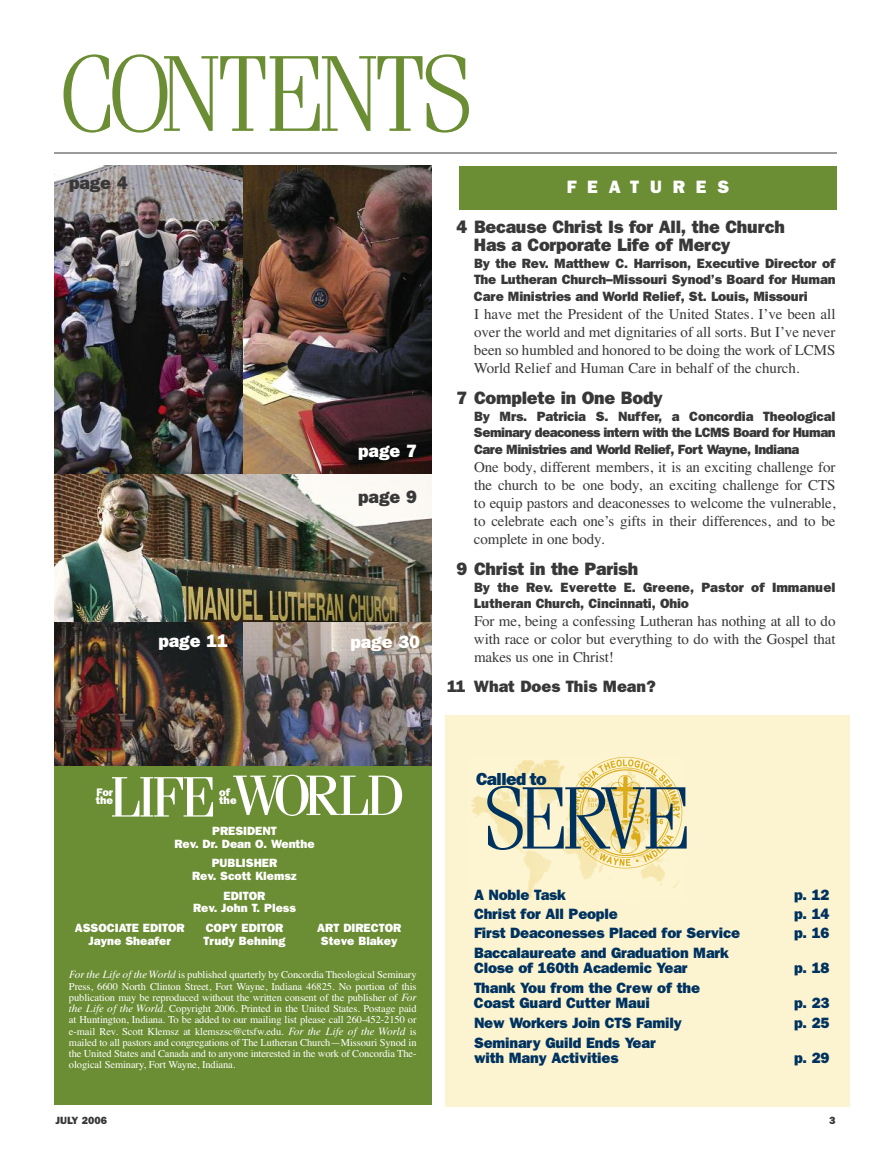
<style>
.page{position:relative;width:891px;height:1161px;background:#fff}
.page>*{position:absolute;margin:0;border:0;box-sizing:border-box;transform-origin:0 0}
.t1{font:300 108px "Fenice";letter-spacing:-.075em;color:#6b8d33}
.t2{font:300 88.5px "Fenice";letter-spacing:-.105em;color:#00325f}
.t3{font:57px "Fenice";letter-spacing:-.08em;color:#fff}
.t4{font:800 18px/18px "Franklin Gothic";letter-spacing:-.01em;color:#393839}
.t5{font:800 18px "Franklin Gothic";color:#fff}
.t6{font:800 18px "Franklin Gothic";letter-spacing:.6em;color:#fff}
.t7{font:800 17.55px "Franklin Gothic";letter-spacing:-.03em;color:#00325f}
.t8{font:800 16.5px "Franklin Gothic";color:#393839}
.t9{font:15px/18px "Times";letter-spacing:-.01em;color:#393839;text-align:justify}
.t10{font:800 15px/14.4px "Franklin Gothic";letter-spacing:-.01em;color:#00325f}
.t11{font:800 13.5px/16.5px "Franklin Gothic";letter-spacing:-.01em;color:#393839;text-align:justify}
.t12{font:800 12px/12.8px "Franklin Gothic";color:#fff;text-align:center}
.t13{font:800 10.95px/8.9px "Franklin Gothic";color:#fff}
.t14{font:10.5px/11.2px "Times";letter-spacing:-.01em;color:#fff;text-align:justify}
.t15{font:800 10.5px "Franklin Gothic";color:#393839}
.s1{font-family:"Times Ten Italic Os F"}
</style>
<div class="page">
<img style="left:243px;top:165px;width:189px;height:310px">
<img style="left:243px;top:622px;width:189px;height:144px">
<img style="left:54px;top:622px;width:189px;height:144px">
<div style="left:446px;top:716px;width:404px;height:391px;background:#fcf4d1"></div>
<img style="left:471px;top:760px;width:208px;height:138px">
<img style="left:54px;top:165px;width:189px;height:310px">
<div style="left:459px;top:166px;width:378px;height:44px;background:#6b8d33"></div>
<hr style="left:54px;top:153px;width:783px;height:1px;background:#393839">
<div style="left:54px;top:766px;width:378px;height:339px;background:#6b8d33"></div>
<img style="left:568px;top:756px;width:115px;height:114px">
<img style="left:54px;top:475px;width:378px;height:147px">
<h1 class="t1" style="left:57px;top:56px;width:420px">CONTENTS</h1>
<h3 class="t4" style="left:69px;top:174px;width:60px">page 4</h3>
<h3 class="t6" style="left:567px;top:176px;width:164px">FEATURES</h3>
<h3 class="t5" style="left:158px;top:631px;width:71px">page 11</h3>
<h3 class="t5" style="left:358px;top:440px;width:60px">page 7</h3>
<h3 class="t4" style="left:358px;top:487px;width:60px">page 9</h3>
<h3 class="t5" style="left:350px;top:632px;width:71px">page 30</h3>
<h3 class="t4" style="left:474px;top:218px;width:312px;text-indent:-18px">4 Because Christ Is for All, the Church<br>Has a Corporate Life of Mercy</h3>
<p class="t11" style="left:474px;top:255px;width:363px">By the Rev. Matthew C. Harrison, Executive Director of The Lutheran Church–Missouri Synod’s Board for Human Care Ministries and World Relief, St. Louis, Missouri</p>
<h3 class="t9" style="left:474px;top:305px;width:363px">I have met the President of the United States. I’ve been all over the world and met dignitaries of all sorts. But I’ve never been so humbled and honored to be doing the work of LCMS World Relief and Human Care in behalf of the church.</h3>
<h3 class="t4" style="left:456px;top:389px;width:208px">7 Complete in One Body</h3>
<p class="t11" style="left:474px;top:408px;width:363px">By Mrs. Patricia S. Nuffer, a Concordia Theological Seminary deaconess intern with the LCMS Board for Human Care Ministries and World Relief, Fort Wayne, Indiana</p>
<p class="t9" style="left:474px;top:458px;width:363px">One body, different members, it is an exciting challenge for the church to be one body, an exciting challenge for CTS to equip pastors and deaconesses to welcome the vulnerable, to celebrate each one’s gifts in their differences, and to be complete in one body.</p>
<h3 class="t4" style="left:456px;top:560px;width:183px">9 Christ in the Parish</h3>
<p class="t11" style="left:474px;top:579px;width:363px">By the Rev. Everette E. Greene, Pastor of Immanuel<br>Lutheran Church, Cincinnati, Ohio</p>
<h3 class="t9" style="left:474px;top:612px;width:363px">For me, being a confessing Lutheran has nothing at all to do with race or color but everything to do with the Gospel that makes us one in Christ!</h3>
<h3 class="t8" style="left:447px;top:677px;width:210px">11 What Does This Mean?</h3>
<h3 class="t3" style="left:110px;top:776px;width:297px">LIFE WORLD</h3>
<p class="t13" style="left:219px;top:787px;width:19px">of the</p>
<p class="t12" style="left:174px;top:825px;width:142px">PRESIDENT<br>Rev. Dr. Dean O. Wenthe</p>
<p class="t12" style="left:192px;top:857px;width:106px">PUBLISHER<br>Rev. Scott Klemsz</p>
<p class="t12" style="left:193px;top:889px;width:104px">EDITOR<br>Rev. John T. Pless</p>
<p class="t12" style="left:75px;top:921px;width:111px">ASSOCIATE EDITOR</p>
<p class="t12" style="left:206px;top:921px;width:79px">COPY EDITOR</p>
<p class="t12" style="left:317px;top:921px;width:86px">ART DIRECTOR</p>
<p class="t12" style="left:89px;top:934px;width:84px">Jayne Sheafer</p>
<p class="t12" style="left:203px;top:934px;width:84px">Trudy Behning</p>
<p class="t12" style="left:321px;top:934px;width:78px">Steve Blakey</p>
<p class="t14" style="left:69px;top:969px;width:349px"><span class="s1">For the Life of the World</span> is published quarterly by Concordia Theological Seminary Press, 6600 North Clinton Street, Fort Wayne, Indiana 46825. No portion of this publication may be reproduced without the written consent of the publisher of <span class="s1">For the Life of the World</span>. Copyright 2006. Printed in the United States. Postage paid at Huntington, Indiana. To be added to our mailing list please call 260-452-2150 or e-mail Rev. Scott Klemsz at klemszsc@ctsfw.edu. <span class="s1">For the Life of the World</span> is mailed to all pastors and congregations of The Lutheran Church—Missouri Synod in the United States and Canada and to anyone interested in the work of Concordia The&shy;ological Seminary, Fort Wayne, Indiana.</p>
<p class="t13" style="left:96px;top:787px;width:19px">For the</p>
<p class="t15" style="left:56px;top:1114px;width:53px">JULY 2006</p>
<h3 class="t7" style="left:476px;top:768px;width:72px">Called to</h3>
<h2 class="t2" style="left:482px;top:787px;width:212px">SERVE</h2>
<h3 class="t10" style="left:474px;top:888px;width:93px">A Noble Task</h3>
<h3 class="t10" style="left:794px;top:888px;width:37px">p. 12</h3>
<h3 class="t10" style="left:474px;top:907px;width:145px">Christ for All People</h3>
<h3 class="t10" style="left:794px;top:907px;width:37px">p. 14</h3>
<h3 class="t10" style="left:474px;top:926px;width:268px">First Deaconesses Placed for Service</h3>
<h3 class="t10" style="left:794px;top:926px;width:37px">p. 16</h3>
<h3 class="t10" style="left:474px;top:946px;width:256px">Baccalaureate and Graduation Mark<br>Close of 160th Academic Year</h3>
<h3 class="t10" style="left:794px;top:960px;width:37px">p. 18</h3>
<h3 class="t10" style="left:474px;top:981px;width:228px">Thank You from the Crew of the<br>Coast Guard Cutter Maui</h3>
<h3 class="t10" style="left:794px;top:995px;width:37px">p. 23</h3>
<h3 class="t10" style="left:474px;top:1016px;width:209px">New Workers Join CTS Family</h3>
<h3 class="t10" style="left:794px;top:1016px;width:37px">p. 25</h3>
<h3 class="t10" style="left:474px;top:1036px;width:183px">Seminary Guild Ends Year with Many Activities</h3>
<h3 class="t10" style="left:794px;top:1050px;width:37px">p. 29</h3>
<p class="t15" style="left:829px;top:1114px;width:8px">3</p>
</div>
